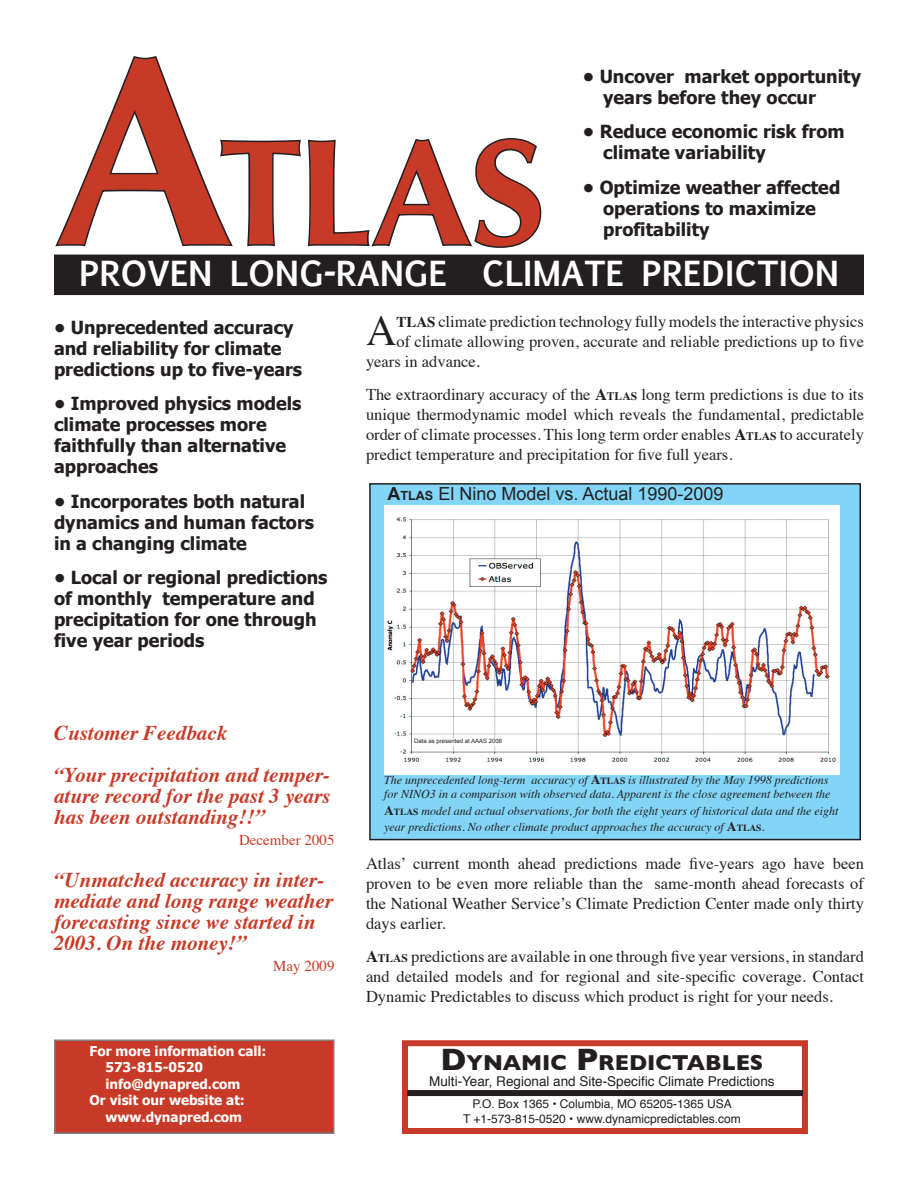
<style>
.page{position:relative;width:918px;height:1188px;background:#fff}
.page>*{position:absolute;margin:0;border:0;box-sizing:border-box;transform-origin:0 0}
.t1{font:700 150px "Optima";color:#c73a27}
.t2{font:42.15px "Times";color:#231f20}
.t3{font:700 33px "Euphemia UCAS";color:#fff}
.t4{font:700 22.05px "Gill Sans";color:#231f20}
.t5{font:italic 700 21px/21px "Times";color:#c73a27}
.t6{font:700 18px/21px "Tahoma";color:#231f20}
.t7{font:18px "Arial";color:#231f20}
.t8{font:16.5px/19.8px "Times";color:#231f20;text-align:justify}
.t9{font:15px "Times";color:#c73a27}
.t10{font:700 13.5px "Tahoma";color:#fff}
.t11{font:13.5px "Helvetica";color:#231f20}
.t12{font:italic 12px/14.4px "Times";color:#231f20}
.t13{font:12px/14.4px "Helvetica";color:#231f20;text-align:center}
.t14{font:6px "Arial";color:#231f20}
.s1{font-size:270px}
.s2{font-weight:700;font-size:15px}
.s3{font-weight:700}
.s4{font-weight:700;font-size:11.55px}
.s5{font-weight:700;font-size:12.6px}
.s6{font-weight:700;font-style:normal;font-size:13.5px}
.s7{font-weight:700;font-style:normal;font-size:9.45px}
.s8{font-size:31.5px}
</style>
<div class="page">
<div style="left:55px;top:1040px;width:279px;height:93px;background:#c73a27"></div>
<div style="left:54px;top:1040px;width:280px;height:94px;border:2px solid #7c7e81"></div>
<div style="left:55px;top:255px;width:808px;height:39px;background:#231f20"></div>
<div style="left:54px;top:255px;width:810px;height:40px;border:2px solid #231f20"></div>
<svg style="left:55px;top:56px;width:487px;height:192px"></svg>
<div style="left:370px;top:484px;width:490px;height:356px;background:#82d5f7"></div>
<div style="left:369px;top:483px;width:492px;height:357px;border:2px solid #231f20"></div>
<img style="left:385px;top:506px;width:454px;height:268px">
<div style="left:414px;top:739px;width:92px;height:7px;background:#fff"></div>
<div style="left:402px;top:1040px;width:406px;height:94px;border:6px solid #c73a27"></div>
<div style="left:407px;top:1090px;width:396px;height:6px;background:#231f20"></div>
<svg style="left:440px;top:1046px;width:130px;height:1px"></svg>
<svg style="left:576px;top:1045px;width:190px;height:2px"></svg>
<h1 class="t1" style="left:54px;top:106px;width:493px"><span class="s1">A</span>TLAS</h1>
<h3 class="t3" style="left:79px;top:249px;width:761px">PROVEN LONG-RANGE CLIMATE PREDICTION</h3>
<p class="t6" style="left:54px;top:316px;width:250px">• Unprecedented accuracy and reliability for climate predictions up to five-years</p>
<p class="t6" style="left:54px;top:392px;width:249px">• Improved physics models climate processes more faithfully than alternative approaches</p>
<p class="t6" style="left:54px;top:490px;width:262px">• Incorporates both natural dynamics and human factors in a changing climate</p>
<p class="t6" style="left:54px;top:566px;width:275px">• Local or regional predictions of monthly temperature and precipitation for one through five year periods</p>
<p class="t6" style="left:603px;top:65px;width:259px;text-indent:-20px">• Uncover market opportunity years before they occur</p>
<p class="t6" style="left:603px;top:120px;width:243px;text-indent:-20px">• Reduce economic risk from climate variability</p>
<p class="t6" style="left:603px;top:176px;width:239px;text-indent:-20px">• Optimize weather affected operations to maximize profitability</p>
<h2 class="t2" style="left:366px;top:292px;width:32px">A</h2>
<p class="t8" style="left:396px;top:311px;width:469px"><span class="s2">TLAS</span> climate prediction technology fully models the interactive physics</p>
<p class="t8" style="left:396px;top:330px;width:469px">of climate allowing proven, accurate and reliable predictions up to five</p>
<p class="t8" style="left:366px;top:350px;width:116px">years in advance.</p>
<p class="t8" style="left:366px;top:383px;width:500px">The extraordinary accuracy of the <span class="s3">A</span><span class="s4">TLAS</span> long term predictions is due to its unique thermodynamic model which reveals the fundamental, predictable order of climate processes. This long term order enables <span class="s3">A</span><span class="s4">TLAS</span> to accurately predict temperature and precipitation for five full years.</p>
<p class="t7" style="left:387px;top:482px;width:338px"><span class="s3">A</span><span class="s5">TLAS</span> El Nino Model vs. Actual 1990-2009</p>
<p class="t5" style="left:54px;top:710px;width:277px;line-height:42px">Customer Feedback<br>“Your precipitation and temper-</p>
<p class="t5" style="left:54px;top:784px;width:278px">ature record for the past 3 years has been outstanding!!”</p>
<p class="t9" style="left:239px;top:826px;width:97px">December 2005</p>
<p class="t5" style="left:54px;top:868px;width:280px">“Unmatched accuracy in inter&shy;mediate and long range weather forecasting since we started in<br>2003. On the money!”</p>
<p class="t9" style="left:273px;top:952px;width:63px">May 2009</p>
<p class="t10" style="left:90px;top:1041px;width:178px">For more information call:</p>
<p class="t10" style="left:105px;top:1058px;width:99px">573-815-0520</p>
<p class="t10" style="left:105px;top:1074px;width:137px">info@dynapred.com</p>
<p class="t10" style="left:90px;top:1091px;width:157px">Or visit our website at:</p>
<p class="t10" style="left:105px;top:1107px;width:138px">www.dynapred.com</p>
<p class="t14" style="left:414px;top:737px;width:90px">Data as presented at AAAS 2006</p>
<p class="t12" style="left:384px;top:772px;width:448px">The unprecedented long-term accuracy of <span class="s6">A</span><span class="s7">TLAS</span> is illustrated by the May 1998 predictions for NINO3 in a comparison with observed data. Apparent is the close agreement between the</p>
<p class="t12" style="left:384px;top:802px;width:456px;line-height:16.2px"><span class="s6">A</span><span class="s7">TLAS</span> model and actual observations, for both the eight years of historical data and the eight year predictions. No other climate product approaches the accuracy of <span class="s6">A</span><span class="s7">TLAS</span>.</p>
<p class="t8" style="left:366px;top:852px;width:500px">Atlas’ current month ahead predictions made five-years ago have been proven to be even more reliable than the same-month ahead forecasts of the National Weather Service’s Climate Prediction Center made only thirty days earlier.</p>
<p class="t8" style="left:366px;top:945px;width:500px"><span class="s3">A</span><span class="s4">TLAS</span> predictions are available in one through five year versions, in standard and detailed models and for regional and site-specific coverage. Contact Dynamic Predictables to discuss which product is right for your needs.</p>
<h3 class="t4" style="left:441px;top:1050px;width:324px"><span class="s8">D</span>YNAMIC <span class="s8">P</span>REDICTABLES</h3>
<p class="t11" style="left:429px;top:1071px;width:347px">Multi-Year, Regional and Site-Specific Climate Predictions</p>
<p class="t13" style="left:463px;top:1097px;width:279px">P.O. Box 1365 • Columbia, MO 65205-1365 USA<br>T +1-573-815-0520 • www.dynamicpredictables.com</p>
</div>
